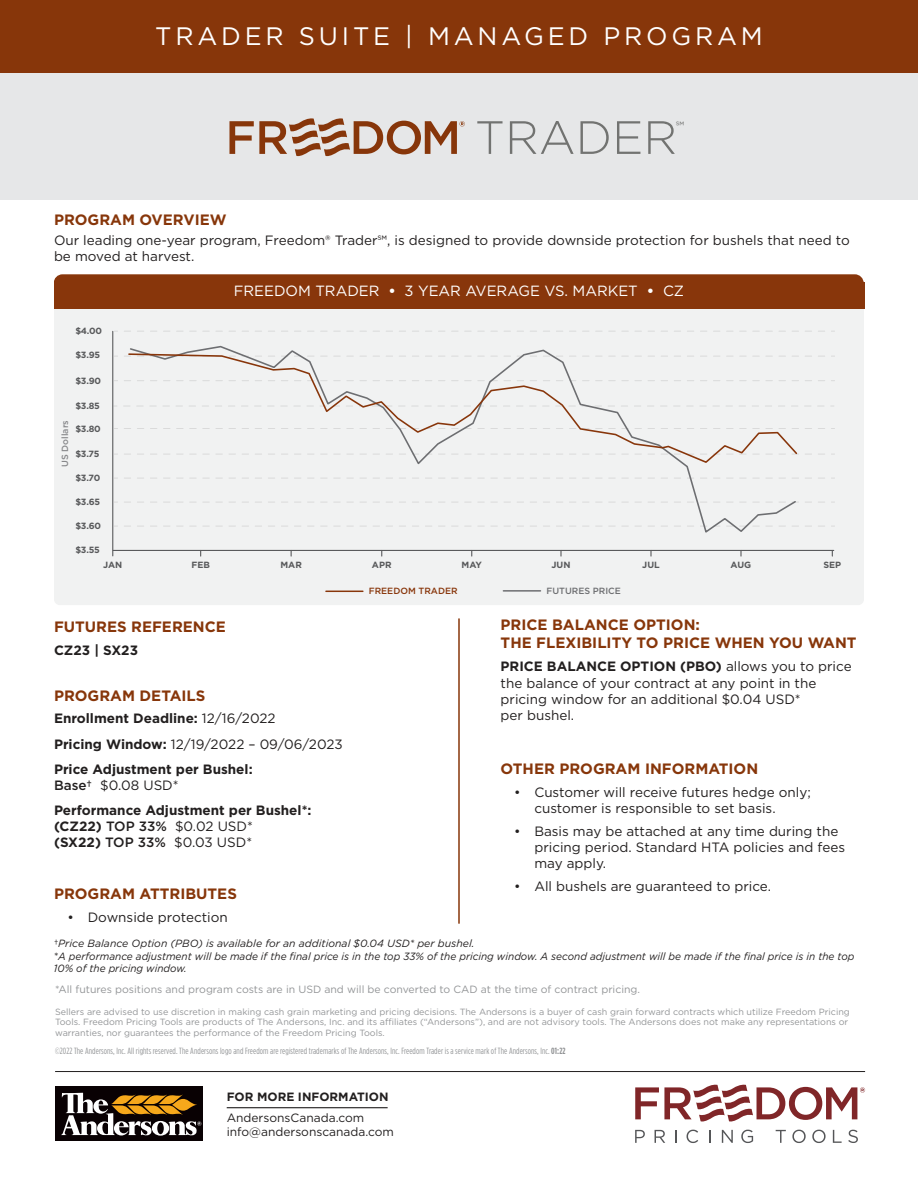
<style>
.page{position:relative;width:918px;height:1188px;background:#fff}
.page>*{position:absolute;margin:0;border:0;box-sizing:border-box;transform-origin:0 0}
.t1{font:25.35px "Gotham";letter-spacing:.15em;color:#fff}
.t2{font:700 15px/18px "Gotham";color:#87360a}
.t3{font:14.85px "Gotham";color:#fff}
.t4{font:13.5px/16.2px "Gotham";color:#221f1f}
.t5{font:700 13.5px/25px "Gotham";color:#221f1f}
.t6{font:12px/14.4px "Gotham";color:#221f1f}
.t7{font:700 12px "Gotham";color:#221f1f}
.t8{font:12px "Gotham";color:#727371}
.t9{font:italic 10.5px/12.6px "Gotham";color:#221f1f}
.t10{font:10.5px "Gotham";color:#939597}
.t11{font:9px/10.8px "Gotham";color:#939597}
.t12{font:9px "Gotham Condensed";letter-spacing:.01em;color:#939597}
.t13{font:700 9px "Gotham";color:#58595b}
.t14{font:500 9px "Gotham";color:#6d6e71}
.t15{font:500 9px "Gotham";color:#88360b}
.s1{font-weight:700}
.s2{font-weight:400}
.s3{font-weight:500}
.s4{font-style:normal}
</style>
<div class="page">
<div style="left:0;top:73px;width:918px;height:127px;background:#e6e7e8"></div>
<div style="left:0;top:0;width:918px;height:73px;background:#87360a"></div>
<hr style="left:458px;top:618px;width:2px;height:306px;background:#87360a">
<hr style="left:55px;top:1071px;width:810px;height:1px;background:#221f1f">
<hr style="left:227px;top:1107px;width:161px;height:1px;background:#221f1f">
<svg style="left:635px;top:1130px;width:10px;height:13px"></svg>
<svg style="left:655px;top:1130px;width:10px;height:13px"></svg>
<svg style="left:675px;top:1130px;width:1px;height:13px"></svg>
<svg style="left:687px;top:1130px;width:11px;height:13px"></svg>
<svg style="left:709px;top:1130px;width:2px;height:13px"></svg>
<svg style="left:722px;top:1130px;width:11px;height:13px"></svg>
<svg style="left:741px;top:1130px;width:12px;height:13px"></svg>
<svg style="left:776px;top:1130px;width:10px;height:13px"></svg>
<svg style="left:792px;top:1130px;width:14px;height:13px"></svg>
<svg style="left:812px;top:1130px;width:14px;height:13px"></svg>
<svg style="left:833px;top:1130px;width:9px;height:13px"></svg>
<svg style="left:848px;top:1130px;width:10px;height:13px"></svg>
<svg style="left:635px;top:1084px;width:230px;height:38px"></svg>
<div style="left:55px;top:1087px;width:148px;height:54px;background:#090103"></div>
<svg style="left:61px;top:1093px;width:140px;height:43px"></svg>
<svg style="left:229px;top:118px;width:236px;height:39px"></svg>
<svg style="left:477px;top:121px;width:26px;height:33px"></svg>
<svg style="left:510px;top:121px;width:64px;height:33px"></svg>
<svg style="left:580px;top:121px;width:29px;height:33px"></svg>
<svg style="left:617px;top:121px;width:23px;height:33px"></svg>
<svg style="left:648px;top:121px;width:27px;height:33px"></svg>
<div style="left:54px;top:282px;width:810px;height:323px;background:#f1f2f2;border-radius:6px"></div>
<svg style="left:124px;top:331px;width:711px;height:1px"></svg>
<svg style="left:124px;top:380px;width:711px;height:1px"></svg>
<svg style="left:124px;top:406px;width:710px;height:1px"></svg>
<svg style="left:124px;top:428px;width:711px;height:1px"></svg>
<svg style="left:124px;top:356px;width:711px;height:1px"></svg>
<svg style="left:124px;top:454px;width:711px;height:1px"></svg>
<svg style="left:124px;top:478px;width:711px;height:1px"></svg>
<svg style="left:124px;top:502px;width:711px;height:1px"></svg>
<svg style="left:124px;top:526px;width:711px;height:1px"></svg>
<svg style="left:54px;top:274px;width:810px;height:8px;background:#8d3e15"></svg>
<div style="left:54px;top:282px;width:810px;height:26px;background:#88360b"></div>
<hr style="left:113px;top:550px;width:721px;height:1px;background:#58595b">
<hr style="left:112px;top:331px;width:1px;height:225px;background:#58595b">
<hr style="left:503px;top:590px;width:38px;height:2px;background:#6d6e71">
<hr style="left:326px;top:591px;width:37px;height:1px;background:#88360b">
<svg style="left:129px;top:345px;width:668px;height:188px"></svg>
<svg style="left:127px;top:353px;width:672px;height:111px"></svg>
<h1 class="t1" style="left:155px;top:25px;width:609px">TRADER SUITE | MANAGED PROGRAM</h1>
<p class="t8" style="left:676px;top:120px;width:10px">℠</p>
<p class="t2" style="left:54px;top:212px;width:174px">PROGRAM OVERVIEW</p>
<p class="t4" style="left:54px;top:233px;width:797px">Our leading one-year program, Freedom® Trader℠, is designed to provide downside protection for bushels that need to be moved at harvest.</p>
<p class="t13" style="left:75px;top:327px;width:28px">$4.00</p>
<p class="t13" style="left:75px;top:351px;width:26px">$3.95</p>
<p class="t13" style="left:75px;top:376px;width:27px">$3.90</p>
<p class="t13" style="left:75px;top:402px;width:26px">$3.85</p>
<p class="t13" style="left:75px;top:424px;width:27px">$3.80</p>
<p class="t13" style="left:75px;top:450px;width:26px">$3.75</p>
<p class="t13" style="left:75px;top:474px;width:26px">$3.70</p>
<p class="t13" style="left:75px;top:498px;width:26px">$3.65</p>
<p class="t13" style="left:75px;top:522px;width:27px">$3.60</p>
<p class="t14" style="left:61px;top:467px;width:48px;rotate:-90deg">US Dollars</p>
<p class="t13" style="left:75px;top:546px;width:26px">$3.55</p>
<p class="t3" style="left:234px;top:284px;width:452px">FREEDOM TRADER <span class="s1">•</span> 3 YEAR AVERAGE VS. MARKET <span class="s1">•</span> CZ</p>
<p class="t13" style="left:280px;top:561px;width:23px">MAR</p>
<p class="t13" style="left:372px;top:561px;width:21px">APR</p>
<p class="t13" style="left:462px;top:561px;width:22px">MAY</p>
<p class="t13" style="left:642px;top:561px;width:19px">JUL</p>
<p class="t13" style="left:731px;top:561px;width:22px">AUG</p>
<p class="t13" style="left:103px;top:561px;width:21px">JAN</p>
<p class="t13" style="left:191px;top:561px;width:20px">FEB</p>
<p class="t13" style="left:552px;top:561px;width:20px">JUN</p>
<p class="t13" style="left:823px;top:561px;width:19px">SEP</p>
<p class="t2" style="left:54px;top:618px;width:173px">FUTURES REFERENCE</p>
<p class="t5" style="left:54px;top:638px;width:86px">CZ23 | SX23</p>
<p class="t2" style="left:54px;top:687px;width:153px">PROGRAM DETAILS</p>
<p class="t5" style="left:54px;top:707px;width:290px">Enrollment Deadline: <span class="s2">12/16/2022<br></span>Pricing Window: <span class="s2">12/19/2022 – 09/06/2023<br></span>Price Adjustment per Bushel:</p>
<p class="t5" style="left:54px;top:773px;width:259px"><span class="s3">Base†</span> <span class="s2">$0.08 USD*<br></span>Performance Adjustment per Bushel*:</p>
<p class="t4" style="left:54px;top:819px;width:200px"><span class="s1">(CZ22)</span> <span class="s3">TOP 33%</span> $0.02 USD* <span class="s1">(SX22)</span> <span class="s3">TOP 33%</span> $0.03 USD*</p>
<p class="t2" style="left:54px;top:886px;width:184px">PROGRAM ATTRIBUTES</p>
<p class="t4" style="left:68px;top:910px;width:162px">• Downside protection</p>
<p class="t15" style="left:369px;top:587px;width:90px">FREEDOM TRADER</p>
<p class="t14" style="left:547px;top:587px;width:76px">FUTURES PRICE</p>
<p class="t2" style="left:501px;top:617px;width:358px">PRICE BALANCE OPTION:<br>THE FLEXIBILITY TO PRICE WHEN YOU WANT</p>
<p class="t4" style="left:501px;top:659px;width:353px"><span class="s1">PRICE BALANCE OPTION (PBO)</span> allows you to price the balance of your contract at any point in the pricing window for an additional $0.04 USD*<br>per bushel.</p>
<p class="t2" style="left:501px;top:760px;width:259px">OTHER PROGRAM INFORMATION</p>
<p class="t4" style="left:534px;top:785px;width:278px;text-indent:-20px">• Customer will receive futures hedge only; customer is responsible to set basis.</p>
<p class="t4" style="left:534px;top:824px;width:312px;text-indent:-20px">• Basis may be attached at any time during the pricing period. Standard HTA policies and fees may apply.</p>
<p class="t4" style="left:514px;top:879px;width:259px">• All bushels are guaranteed to price.</p>
<p class="t9" style="left:54px;top:938px;width:802px"><span class="s4">†</span>Price Balance Option (PBO) is available for an additional $0.04 USD* per bushel.<br><span class="s4">*</span>A performance adjustment will be made if the final price is in the top 33% of the pricing window. A second adjustment will be made if the final price is in the top<br>10% of the pricing window.</p>
<p class="t10" style="left:55px;top:985px;width:587px">*All futures positions and program costs are in USD and will be converted to CAD at the time of contract pricing.</p>
<p class="t11" style="left:55px;top:1007px;width:796px">Sellers are advised to use discretion in making cash grain marketing and pricing decisions. The Andersons is a buyer of cash grain forward contracts which utilize Freedom Pricing<br>Tools. Freedom Pricing Tools are products of The Andersons, Inc. and its affiliates (“Andersons”), and are not advisory tools. The Andersons does not make any representations or warranties, nor guarantees the performance of the Freedom Pricing Tools.</p>
<p class="t12" style="left:55px;top:1047px;width:512px">©2022 The Andersons, Inc. All rights reserved. The Andersons logo and Freedom are registered trademarks of The Andersons, Inc. Freedom Trader is a service mark of The Andersons, Inc. <span class="s1">01:22</span></p>
<p class="t7" style="left:227px;top:1091px;width:163px">FOR MORE INFORMATION</p>
<p class="t6" style="left:227px;top:1111px;width:169px">AndersonsCanada.com info@andersonscanada.com</p>
</div>
